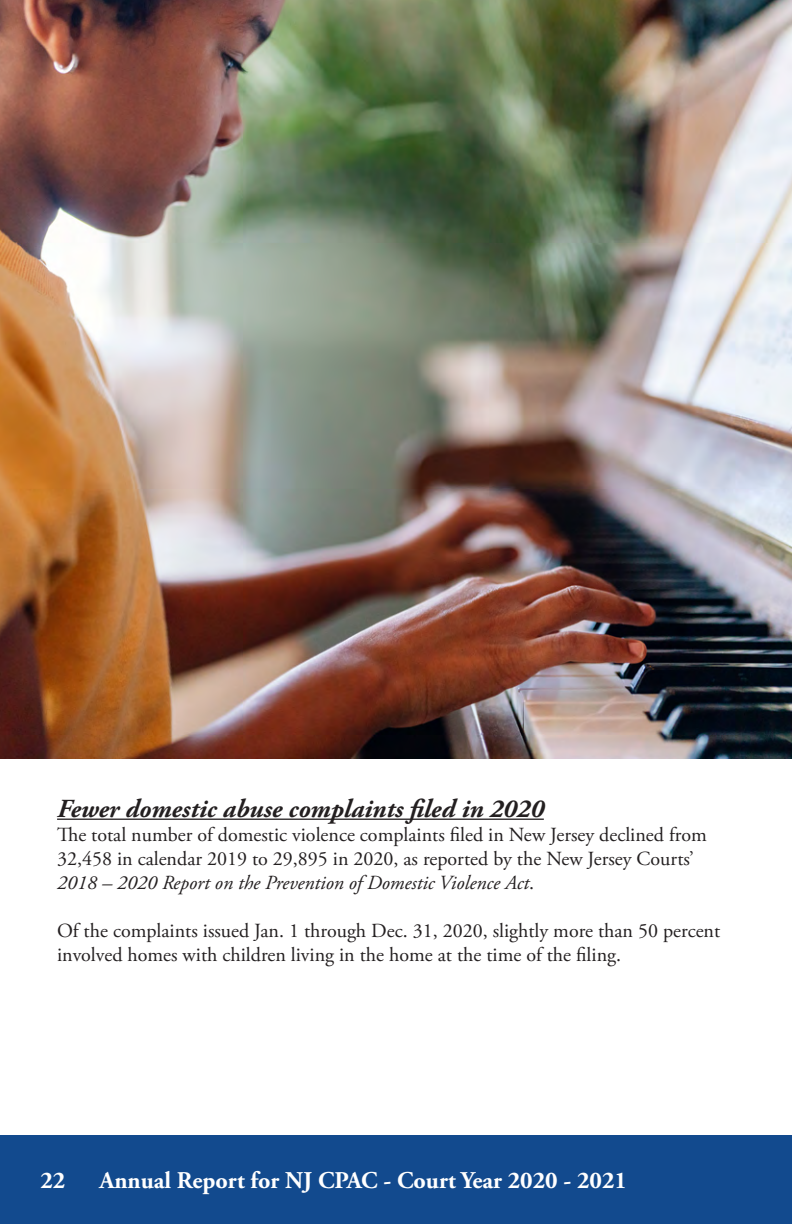
<style>
.page{position:relative;width:792px;height:1224px;background:#fff}
.page>*{position:absolute;margin:0;border:0;box-sizing:border-box;transform-origin:0 0}
.t1{font:italic 700 26px "Adobe Garamond Pro";color:#231f20}
.t2{font:700 24px "Adobe Garamond Pro";color:#fff}
.t3{font:20px/24px "Adobe Garamond Pro";color:#231f20}
.s1{font-style:italic}
</style>
<div class="page">
<div style="left:0;top:1135px;width:792px;height:89px;background:#124a8e"></div>
<hr style="left:57px;top:819px;width:487px;height:1px;background:#231f20">
<img style="left:0;top:0;width:792px;height:759px">
<p class="t1" style="left:57px;top:793px;width:488px">Fewer domestic abuse complaints filed in 2020</p>
<p class="t3" style="left:57px;top:823px;width:651px">The total number of domestic violence complaints filed in New Jersey declined from<br>32,458 in calendar 2019 to 29,895 in 2020, as reported by the New Jersey Courts’<br><span class="s1">2018 – 2020 Report on the Prevention of Domestic Violence Act</span>.</p>
<p class="t3" style="left:57px;top:919px;width:665px">Of the complaints issued Jan. 1 through Dec. 31, 2020, slightly more than 50 percent involved homes with children living in the home at the time of the filing.</p>
<p class="t2" style="left:40px;top:1166px;width:26px">22</p>
<p class="t2" style="left:99px;top:1166px;width:529px">Annual Report for NJ CPAC - Court Year 2020 - 2021</p>
</div>
